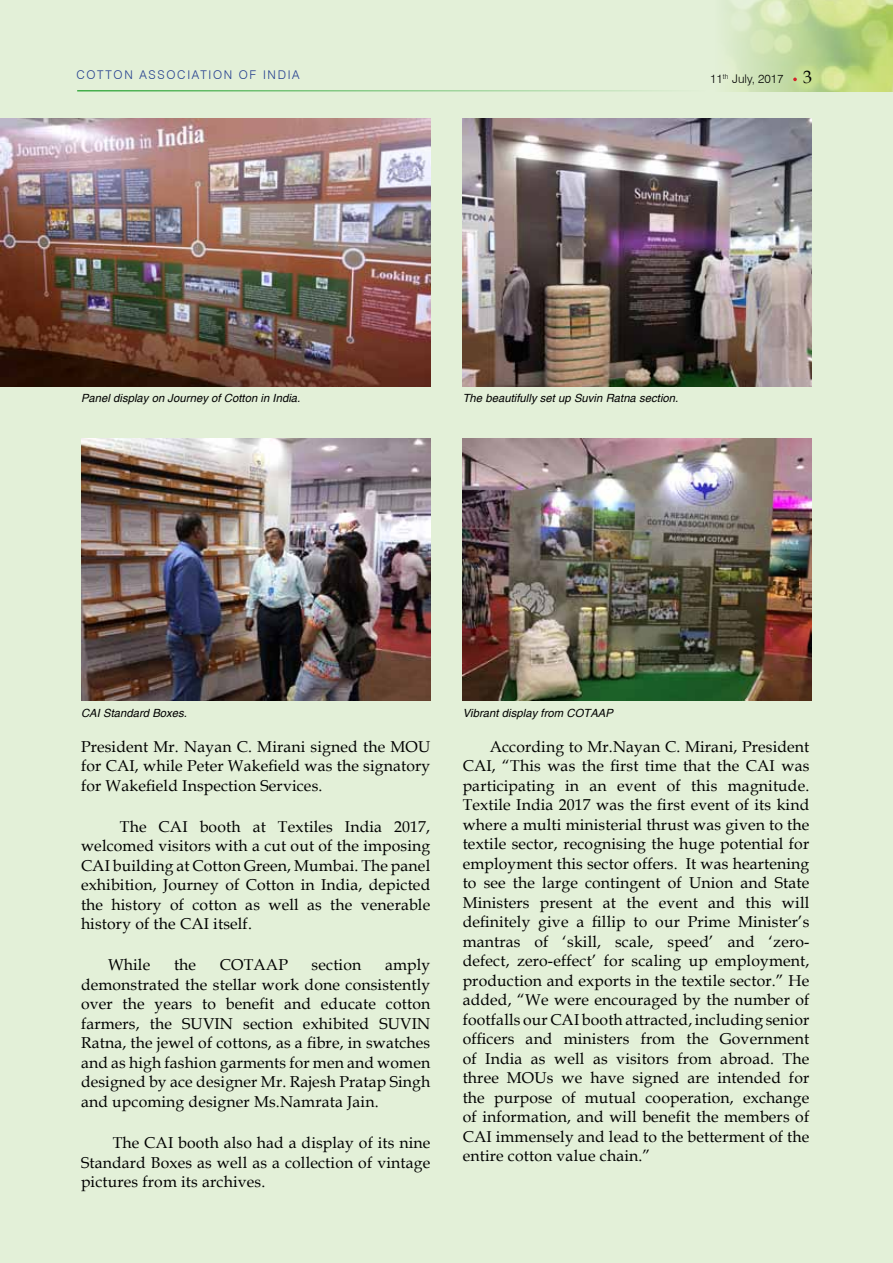
<style>
.page{position:relative;width:893px;height:1263px;background:#e3f0d8}
.page>*{position:absolute;margin:0;border:0;box-sizing:border-box;transform-origin:0 0}
.t1{font:15.75px/19.5px "Book Antiqua";letter-spacing:.01em;color:#000;text-align:justify}
.t2{font:300 12px "Swiss 721 BT";letter-spacing:.14em;color:#25408f}
.t3{font:300 12px "Swiss 721 BT";color:#000}
.t4{font:italic 11.25px "Helvetica";letter-spacing:.005em;color:#000}
.s1{font-family:"Book Antiqua";font-weight:400;font-size:18px}
</style>
<div class="page">
<img style="left:727px;top:0;width:166px;height:91px">
<hr style="left:77px;top:90px;width:628px;height:2px;background:#41ad49">
<svg style="left:793px;top:78px;width:4px;height:3px"></svg>
<img style="left:463px;top:119px;width:349px;height:268px">
<img style="left:1px;top:119px;width:429px;height:268px">
<img style="left:81px;top:438px;width:349px;height:262px">
<img style="left:463px;top:438px;width:349px;height:262px">
<p class="t2" style="left:76px;top:67px;width:225px">COTTON ASSOCIATION OF INDIA</p>
<p class="t3" style="left:710px;top:71px;width:104px">11<sup>TH</sup> JULY, 2017 <span class="s1">3</span></p>
<p class="t4" style="left:81px;top:391px;width:221px">Panel display on Journey of Cotton in India.</p>
<p class="t4" style="left:463px;top:391px;width:217px">The beautifully set up Suvin Ratna section.</p>
<p class="t4" style="left:81px;top:707px;width:108px">CAI Standard Boxes.</p>
<p class="t4" style="left:463px;top:707px;width:152px">Vibrant display from COTAAP</p>
<p class="t1" style="left:81px;top:736px;width:351px">President Mr. Nayan C. Mirani signed the MOU for CAI, while Peter Wakefield was the signatory for Wakefield Inspection Services.</p>
<p class="t1" style="left:81px;top:816px;width:351px;text-indent:39px">The CAI booth at Textiles India 2017, welcomed visitors with a cut out of the imposing CAI building at Cotton Green, Mumbai. The panel exhibition, Journey of Cotton in India, depicted the history of cotton as well as the venerable history of the CAI itself.</p>
<p class="t1" style="left:108px;top:955px;width:44px">While</p>
<p class="t1" style="left:174px;top:955px;width:24px">the</p>
<p class="t1" style="left:220px;top:955px;width:70px">COTAAP</p>
<p class="t1" style="left:312px;top:955px;width:51px">section</p>
<p class="t1" style="left:81px;top:955px;width:351px;text-indent:304px">amply demonstrated the stellar work done consistently over the years to benefit and educate cotton farmers, the SUVIN section exhibited SUVIN Ratna, the jewel of cottons, as a fibre, in swatches and as high fashion garments for men and women designed by ace designer Mr. Rajesh Pratap Singh and upcoming designer Ms.Namrata Jain.</p>
<p class="t1" style="left:81px;top:1132px;width:351px;text-indent:32px">The CAI booth also had a display of its nine Standard Boxes as well as a collection of vintage pictures from its archives.</p>
<p class="t1" style="left:463px;top:736px;width:348px;text-indent:27px">According to Mr.Nayan C. Mirani, President CAI, “This was the first time that the CAI was participating in an event of this magnitude.<br>Textile India 2017 was the first event of its kind where a multi ministerial thrust was given to the textile sector, recognising the huge potential for employment this sector offers. It was heartening to see the large contingent of Union and State Ministers present at the event and this will definitely give a fillip to our Prime Minister’s mantras of ‘skill, scale, speed’ and ‘zero&shy;defect, zero-effect’ for scaling up employment, production and exports in the textile sector.” He added, “We were encouraged by the number of footfalls our CAI booth attracted, including senior officers and ministers from the Government of India as well as visitors from abroad. The three MOUs we have signed are intended for the purpose of mutual cooperation, exchange of information, and will benefit the members of CAI immensely and lead to the betterment of the entire cotton value chain.”</p>
</div>
